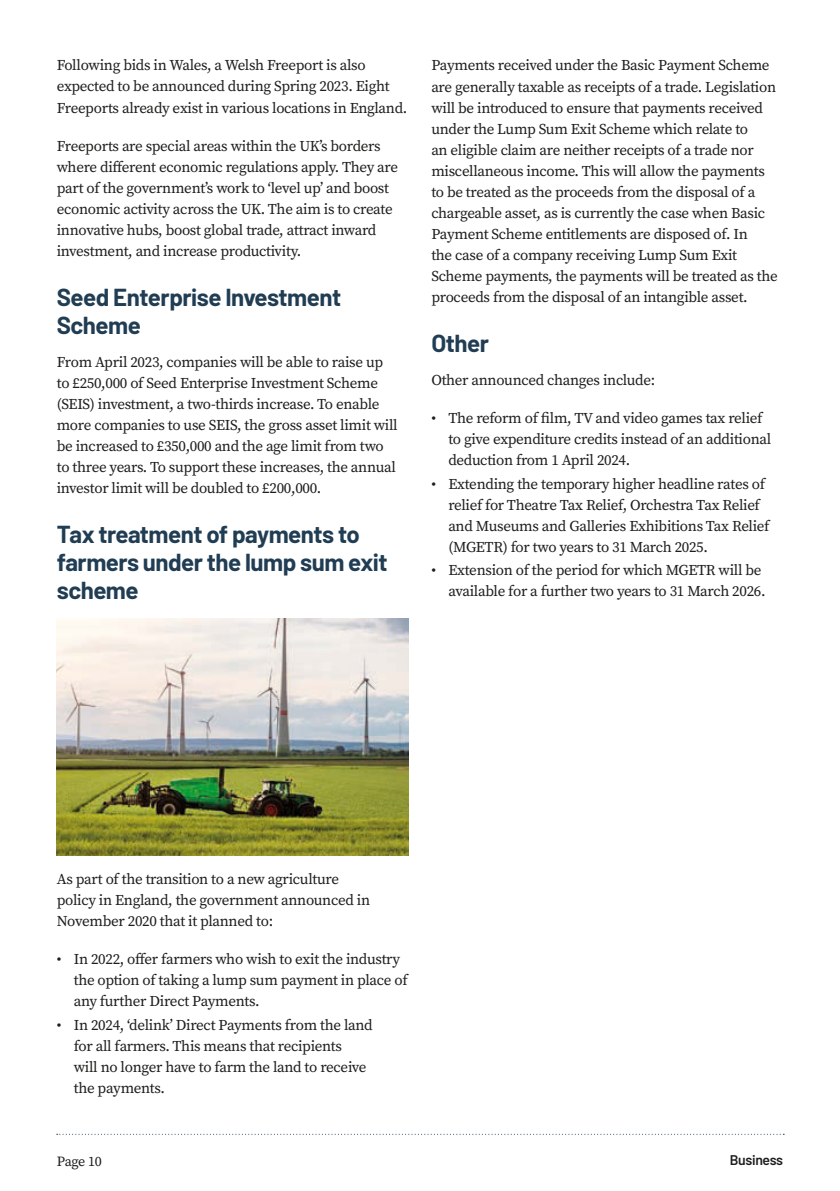
<style>
.page{position:relative;width:840px;height:1191px;background:#fff}
.page>*{position:absolute;margin:0;border:0;box-sizing:border-box;transform-origin:0 0}
.t1{font:700 24px/28px "Barlow";letter-spacing:-.02em;color:#213d53}
.t2{font:15px/21px "Source Serif Pro";letter-spacing:-.02em;color:#1d1d1b}
.t3{font:600 14px "Barlow";letter-spacing:-.025em;color:#1d1d1b}
.t4{font:14px "Source Serif Pro";letter-spacing:-.025em;color:#1d1d1b}
</style>
<div class="page">
<svg style="left:57px;top:1133px;width:724px;height:1px"></svg>
<img style="left:57px;top:618px;width:351px;height:237px">
<p class="t2" style="left:57px;top:55px;width:352px">Following bids in Wales, a Welsh Freeport is also expected to be announced during Spring 2023. Eight<br>Freeports already exist in various locations in England.</p>
<p class="t2" style="left:57px;top:135px;width:343px">Freeports are special areas within the UK’s borders where different economic regulations apply. They are part of the government’s work to ‘level up’ and boost economic activity across the UK. The aim is to create innovative hubs, boost global trade, attract inward investment, and increase productivity.</p>
<h1 class="t1" style="left:57px;top:282px;width:286px">Seed Enterprise Investment<br>Scheme</h1>
<p class="t2" style="left:57px;top:351px;width:342px">From April 2023, companies will be able to raise up to £250,000 of Seed Enterprise Investment Scheme (SEIS) investment, a two-thirds increase. To enable more companies to use SEIS, the gross asset limit will be increased to £350,000 and the age limit from two to three years. To support these increases, the annual investor limit will be doubled to £200,000.</p>
<h1 class="t1" style="left:57px;top:519px;width:332px">Tax treatment of payments to farmers under the lump sum exit scheme</h1>
<p class="t2" style="left:431px;top:55px;width:348px">Payments received under the Basic Payment Scheme are generally taxable as receipts of a trade. Legislation will be introduced to ensure that payments received under the Lump Sum Exit Scheme which relate to<br>an eligible claim are neither receipts of a trade nor miscellaneous income. This will allow the payments to be treated as the proceeds from the disposal of a chargeable asset, as is currently the case when Basic Payment Scheme entitlements are disposed of. In<br>the case of a company receiving Lump Sum Exit Scheme payments, the payments will be treated as the proceeds from the disposal of an intangible asset.</p>
<h1 class="t1" style="left:431px;top:328px;width:59px">Other</h1>
<p class="t2" style="left:431px;top:369px;width:225px">Other announced changes include:</p>
<p class="t2" style="left:448px;top:407px;width:324px;text-indent:-17px">• The reform of film, TV and video games tax relief to give expenditure credits instead of an additional deduction from 1 April 2024.</p>
<p class="t2" style="left:448px;top:473px;width:322px;text-indent:-17px">• Extending the temporary higher headline rates of relief for Theatre Tax Relief, Orchestra Tax Relief and Museums and Galleries Exhibitions Tax Relief (MGETR) for two years to 31 March 2025.</p>
<p class="t2" style="left:431px;top:560px;width:335px;text-align:right">• Extension of the period for which MGETR will be available for a further two years to 31 March 2026.</p>
<p class="t2" style="left:57px;top:868px;width:315px">As part of the transition to a new agriculture policy in England, the government announced in<br>November 2020 that it planned to:</p>
<p class="t2" style="left:74px;top:948px;width:335px;text-indent:-17px">• In 2022, offer farmers who wish to exit the industry the option of taking a lump sum payment in place of any further Direct Payments.</p>
<p class="t2" style="left:74px;top:1014px;width:300px;text-indent:-17px">• In 2024, ‘delink’ Direct Payments from the land for all farmers. This means that recipients<br>will no longer have to farm the land to receive the payments.</p>
<p class="t4" style="left:57px;top:1151px;width:47px">Page 10</p>
<p class="t3" style="left:729px;top:1149px;width:55px">Business</p>
</div>
